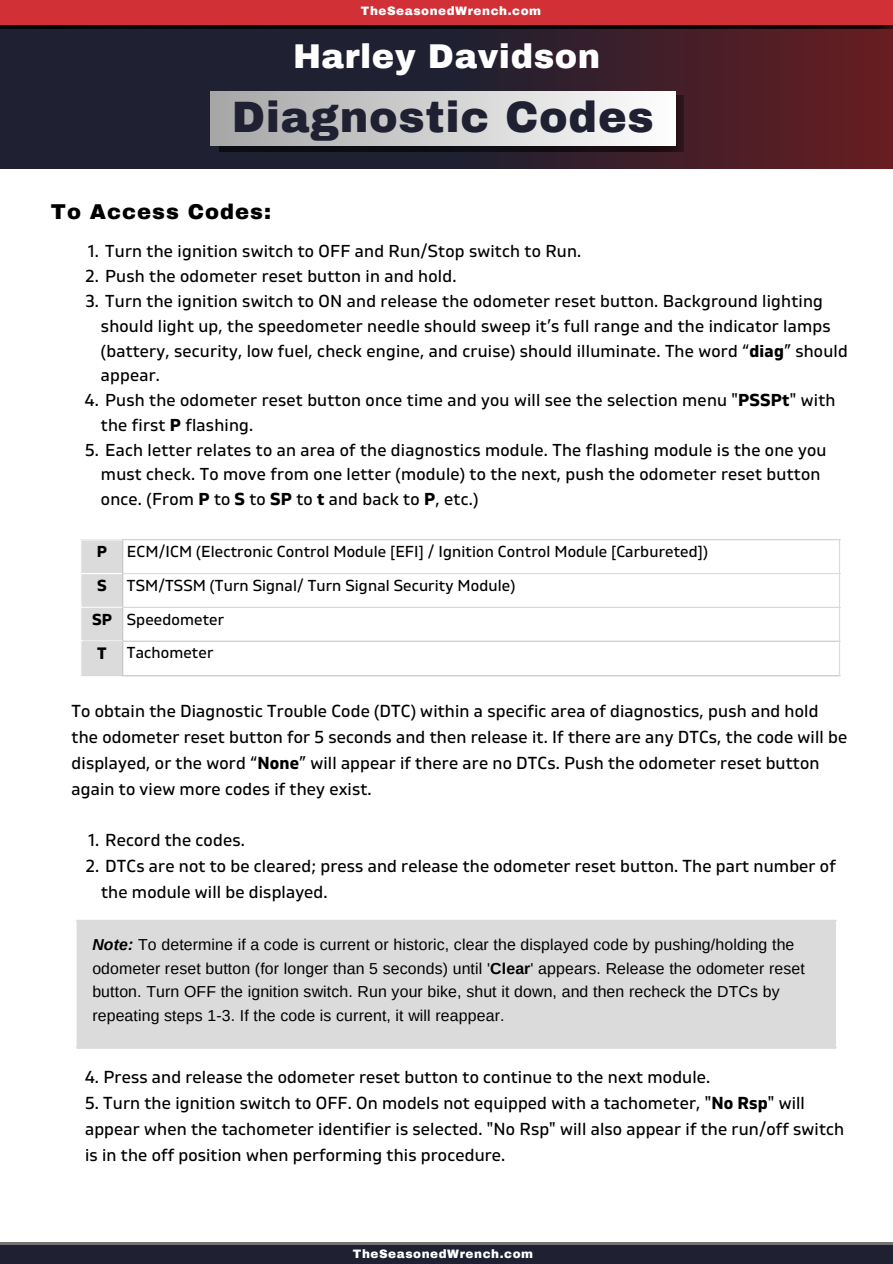
<style>
.page{position:relative;width:893px;height:1264px;background:#fff}
.page>*{position:absolute;margin:0;border:0;box-sizing:border-box;transform-origin:0 0}
.t1{font:900 43.05px "Archivo";letter-spacing:.015em;color:#1f2031}
.t2{font:900 33.6px "Archivo";letter-spacing:.015em;color:#fff}
.t3{font:900 21px "Archivo";letter-spacing:.045em;color:#000}
.t4{font:17.4px/25.8px "Gilam";letter-spacing:.01em;color:#000}
.t5{font:17.25px/24.8px "Gilam";letter-spacing:.015em;color:#000}
.t6{font:700 16.5px "Gilam";color:#000}
.t7{font:15.9px/23.7px "Arimo";letter-spacing:.01em;color:#000}
.t8{font:15.9px "Gilam";letter-spacing:.01em;color:#000}
.t9{font:700 15.9px "Gilam";color:#000}
.t10{font:900 12px "Archivo";letter-spacing:.045em;color:#fff}
.s1{font-weight:700}
.s2{font-weight:700;font-style:italic}
</style>
<div class="page">
<svg style="left:0;top:28px;width:892px;height:140px;background:#321e2c"></svg>
<img style="left:219px;top:95px;width:464px;height:56px">
<div style="left:210px;top:91px;width:465px;height:55px;background:linear-gradient(to right,#a6a6a6,#fefefe)"></div>
<img style="left:0;top:25px;width:892px;height:3px">
<div style="left:0;top:0;width:892px;height:25px;background:#d03036"></div>
<div style="left:0;top:1241px;width:892px;height:6px;background:#737373"></div>
<div style="left:0;top:1244px;width:892px;height:19px;background:#1f2031"></div>
<div style="left:82px;top:540px;width:40px;height:135px;background:#dbdbdb"></div>
<svg style="left:123px;top:540px;width:715px;height:135px"></svg>
<hr style="left:81px;top:573px;width:41px;height:1px;background:#fff">
<hr style="left:81px;top:606px;width:41px;height:2px;background:#fff">
<hr style="left:81px;top:640px;width:41px;height:1px;background:#fff">
<hr style="left:122px;top:540px;width:1px;height:135px;background:#dbdbdb">
<hr style="left:838px;top:540px;width:2px;height:135px;background:#dbdbdb">
<hr style="left:122px;top:539px;width:718px;height:1px;background:#dbdbdb">
<hr style="left:122px;top:573px;width:718px;height:1px;background:#dbdbdb">
<hr style="left:122px;top:606px;width:718px;height:2px;background:#dbdbdb">
<hr style="left:122px;top:640px;width:718px;height:1px;background:#dbdbdb">
<hr style="left:122px;top:675px;width:718px;height:1px;background:#dbdbdb">
<div style="left:77px;top:920px;width:758px;height:128px;background:#dbdbdb"></div>
<hr style="left:833px;top:922px;width:3px;height:124px;background:#dbdbdb">
<hr style="left:77px;top:919px;width:759px;height:3px;background:#dbdbdb">
<hr style="left:77px;top:1046px;width:759px;height:2px;background:#dbdbdb">
<p class="t10" style="left:361px;top:5px;width:182px">TheSeasonedWrench.com</p>
<p class="t2" style="left:293px;top:38px;width:309px">Harley Davidson</p>
<p class="t1" style="left:232px;top:94px;width:423px">Diagnostic Codes</p>
<p class="t3" style="left:51px;top:200px;width:222px">To Access Codes:</p>
<p class="t5" style="left:88px;top:240px;width:494px">1. Turn the ignition switch to OFF and Run/Stop switch to Run.</p>
<p class="t5" style="left:86px;top:264px;width:372px">2. Push the odometer reset button in and hold.</p>
<p class="t5" style="left:101px;top:289px;width:748px;text-indent:-16px">3. Turn the ignition switch to ON and release the odometer reset button. Background lighting should light up, the speedometer needle should sweep it’s full range and the indicator lamps (battery, security, low fuel, check engine, and cruise) should illuminate. The word “<span class="s1">diag</span>” should appear.</p>
<p class="t5" style="left:101px;top:388px;width:736px;text-indent:-16px">4. Push the odometer reset button once time and you will see the selection menu "<span class="s1">PSSPt</span>" with the first <span class="s1">P</span> flashing.</p>
<p class="t5" style="left:101px;top:438px;width:727px;text-indent:-16px">5. Each letter relates to an area of the diagnostics module. The flashing module is the one you must check. To move from one letter (module) to the next, push the odometer reset button once. (From <span class="s1">P</span> to <span class="s1">S</span> to <span class="s1">SP</span> to <span class="s1">t</span> and back to <span class="s1">P</span>, etc.)</p>
<p class="t9" style="left:97px;top:542px;width:12px">P</p>
<p class="t8" style="left:127px;top:542px;width:582px">ECM/ICM (Electronic Control Module [EFI] / Ignition Control Module [Carbureted])</p>
<p class="t9" style="left:97px;top:576px;width:11px">S</p>
<p class="t8" style="left:127px;top:576px;width:390px">TSM/TSSM (Turn Signal/ Turn Signal Security Module)</p>
<p class="t9" style="left:92px;top:609px;width:21px">SP</p>
<p class="t8" style="left:127px;top:609px;width:99px">Speedometer</p>
<p class="t6" style="left:97px;top:643px;width:11px">T</p>
<p class="t8" style="left:127px;top:643px;width:88px">Tachometer</p>
<p class="t4" style="left:72px;top:698px;width:777px">To obtain the Diagnostic Trouble Code (DTC) within a specific area of diagnostics, push and hold the odometer reset button for 5 seconds and then release it. If there are any DTCs, the code will be displayed, or the word “<span class="s1">None</span>” will appear if there are no DTCs. Push the odometer reset button again to view more codes if they exist.</p>
<p class="t4" style="left:89px;top:828px;width:158px">1. Record the codes.</p>
<p class="t4" style="left:101px;top:854px;width:736px;text-indent:-15px">2. DTCs are not to be cleared; press and release the odometer reset button. The part number of the module will be displayed.</p>
<p class="t7" style="left:92px;top:932px;width:714px"><span class="s2">Note:</span> To determine if a code is current or historic, clear the displayed code by pushing/holding the odometer reset button (for longer than 5 seconds) until '<span class="s1">Clear</span>' appears. Release the odometer reset button. Turn OFF the ignition switch. Run your bike, shut it down, and then recheck the DTCs by repeating steps 1-3. If the code is current, it will reappear.</p>
<p class="t4" style="left:85px;top:1064px;width:626px">4. Press and release the odometer reset button to continue to the next module.</p>
<p class="t4" style="left:85px;top:1090px;width:760px">5. Turn the ignition switch to OFF. On models not equipped with a tachometer, "<span class="s1">No Rsp</span>" will appear when the tachometer identifier is selected. "No Rsp" will also appear if the run/off switch is in the off position when performing this procedure.</p>
<p class="t10" style="left:353px;top:1246px;width:182px">TheSeasonedWrench.com</p>
</div>
